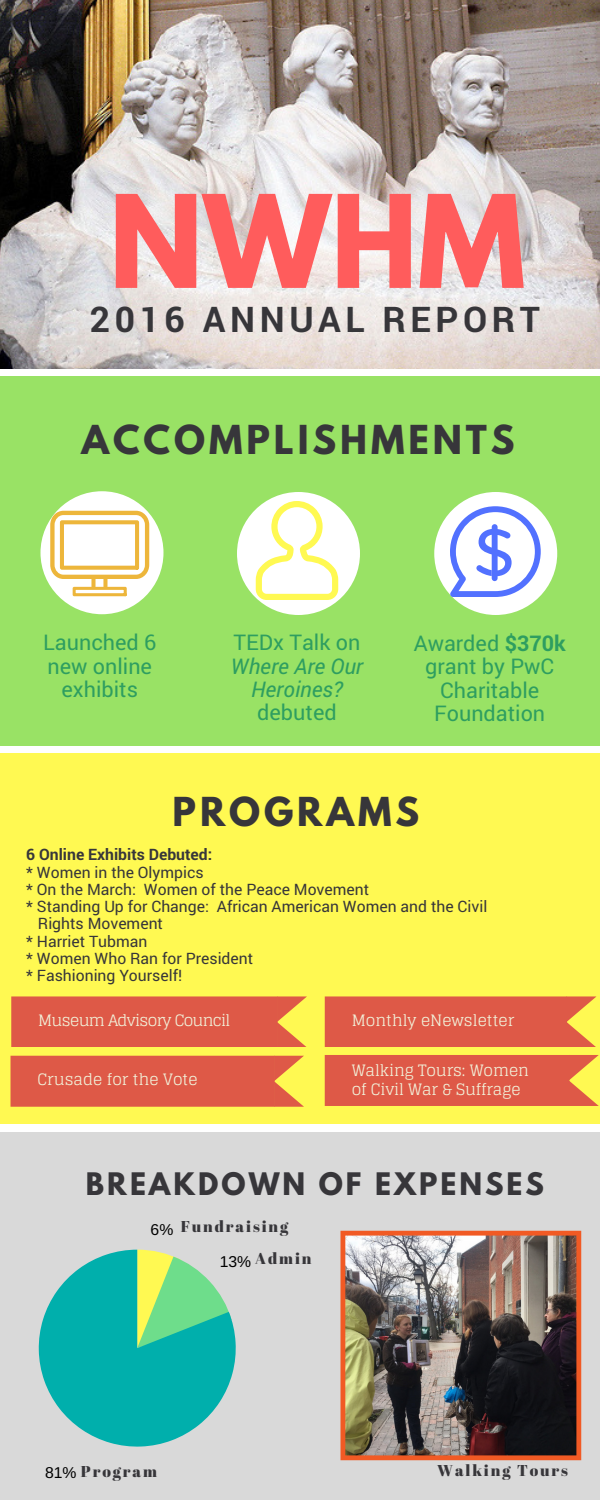
<style>
.page{position:relative;width:600px;height:1500px;background:#fff}
.page>*{position:absolute;margin:0;border:0;box-sizing:border-box;transform-origin:0 0}
.t1{font:700 114px "League Spartan";color:#ff5c5c}
.t2{font:700 35.4px "League Spartan";letter-spacing:.11em;color:#37363a}
.t3{font:700 35.4px "Roboto";letter-spacing:.13em;color:#37363a}
.t4{font:700 27.5px "League Spartan";letter-spacing:.11em;color:#37363a}
.t5{font:21.6px/23.2px "Roboto";color:#2e9e60;text-align:center}
.t6{font:italic 21.6px/23.2px "Roboto";color:#2e9e60;text-align:center}
.t7{font:15.7px "Roboto";color:#37363a}
.t8{font:15.7px/18.8px "Glegoo";letter-spacing:-.01em;color:#f1f1d9}
.t9{font:15.7px "Abril Fatface";letter-spacing:.12em;color:#37363a}
.t10{font:700 15.7px "Roboto";color:#37363a}
.t11{font:15.7px "Glegoo";letter-spacing:-.045em;color:#f1f1d9}
.t12{font:15.7px "Arimo";color:#000}
.s1{font-weight:700}
.s2{font-family:"Arimo";color:#000}
</style>
<div class="page">
<img style="left:0;top:0;width:600px;height:369px">
<div style="left:0;top:376px;width:600px;height:370px;background:#99e265"></div>
<div style="left:0;top:754px;width:600px;height:370px;background:#fff952"></div>
<div style="left:0;top:1132px;width:600px;height:368px;background:#d9d9d9"></div>
<div style="left:41px;top:491px;width:122px;height:123px;background:#fff;border-radius:50%"></div>
<div style="left:237px;top:492px;width:123px;height:123px;background:#fff;border-radius:50%"></div>
<div style="left:434px;top:492px;width:123px;height:123px;background:#fff;border-radius:50%"></div>
<svg style="left:39px;top:1250px;width:197px;height:197px;fill:#00afac"></svg>
<svg style="left:256px;top:501px;width:82px;height:99px"></svg>
<svg style="left:450px;top:506px;width:91px;height:91px"></svg>
<svg style="left:50px;top:511px;width:99px;height:85px"></svg>
<svg style="left:325px;top:996px;width:272px;height:51px;background:#e06347"></svg>
<div style="left:325px;top:1055px;width:274px;height:51px;background:#de5947"></div>
<svg style="left:11px;top:996px;width:296px;height:51px;background:#df6247"></svg>
<div style="left:11px;top:1056px;width:293px;height:50px;background:#de5947"></div>
<img style="left:341px;top:1231px;width:240px;height:229px">
<h1 class="t1" style="left:109px;top:185px;width:418px">NWHM</h1>
<h2 class="t3" style="left:90px;top:295px;width:452px">2016 ANNUAL REPORT</h2>
<h2 class="t2" style="left:82px;top:422px;width:435px">ACCOMPLISHMENTS</h2>
<h3 class="t5" style="left:43px;top:631px;width:115px">Launched 6 new online exhibits</h3>
<h3 class="t5" style="left:234px;top:631px;width:128px">TEDx Talk on</h3>
<h3 class="t6" style="left:231px;top:654px;width:134px">Where Are Our<br>Heroines?</h3>
<h3 class="t5" style="left:257px;top:700px;width:81px">debuted</h3>
<h3 class="t5" style="left:414px;top:631px;width:154px">Awarded <span class="s1">$370k </span>grant by PwC<br>Charitable<br>Foundation</h3>
<h2 class="t2" style="left:173px;top:794px;width:248px">PROGRAMS</h2>
<p class="t10" style="left:26px;top:844px;width:188px">6 Online Exhibits Debuted:</p>
<p class="t7" style="left:26px;top:861px;width:179px">* Women in the Olympics</p>
<p class="t7" style="left:26px;top:878px;width:344px">* On the March: Women of the Peace Movement</p>
<p class="t7" style="left:26px;top:896px;width:463px">* Standing Up for Change: African American Women and the Civil</p>
<p class="t7" style="left:38px;top:913px;width:127px">Rights Movement</p>
<p class="t7" style="left:26px;top:930px;width:123px">* Harriet Tubman</p>
<p class="t7" style="left:26px;top:947px;width:229px">* Women Who Ran for President</p>
<p class="t7" style="left:26px;top:965px;width:157px">* Fashioning Yourself!</p>
<p class="t11" style="left:38px;top:1011px;width:194px">Museum Advisory Council</p>
<p class="t8" style="left:37px;top:1070px;width:162px">Crusade for the Vote</p>
<p class="t8" style="left:352px;top:1011px;width:164px">Monthly eNewsletter</p>
<p class="t8" style="left:352px;top:1061px;width:179px">Walking Tours: Women of Civil War &amp; Suffrage</p>
<h3 class="t4" style="left:86px;top:1170px;width:460px">BREAKDOWN OF EXPENSES</h3>
<p class="t12" style="left:151px;top:1220px;width:24px">6%</p>
<p class="t9" style="left:181px;top:1216px;width:109px">Fundraising</p>
<p class="t9" style="left:255px;top:1247px;width:58px">Admin</p>
<p class="t12" style="left:220px;top:1253px;width:33px">13%</p>
<p class="t9" style="left:45px;top:1460px;width:114px"><span class="s2">81%</span> Program</p>
<p class="t9" style="left:437px;top:1460px;width:132px">Walking Tours</p>
</div>
